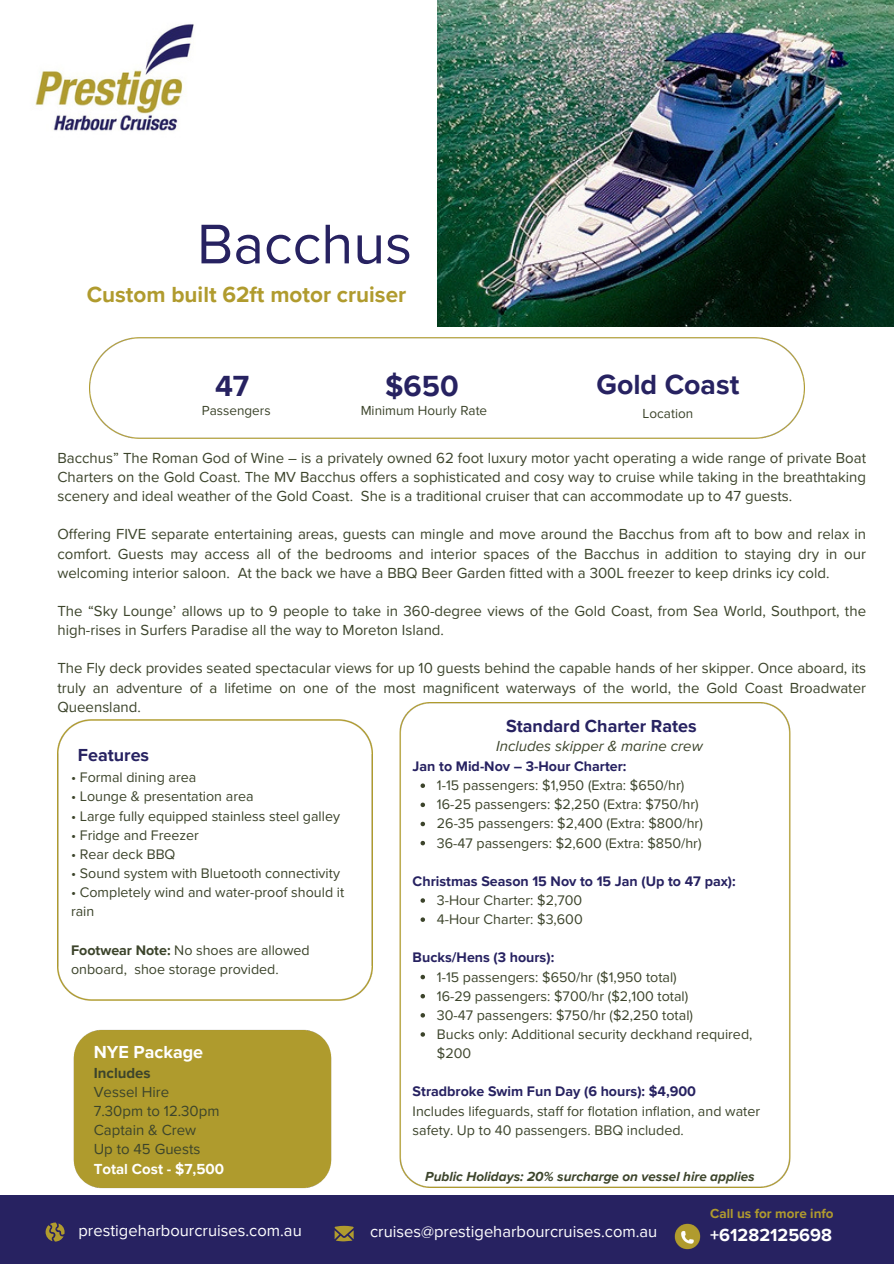
<style>
.page{position:relative;width:894px;height:1264px;background:#fff}
.page>*{position:absolute;margin:0;border:0;box-sizing:border-box;transform-origin:0 0}
.t1{font:57.9px "Proxima Nova";color:#272261}
.t2{font:700 30px "Proxima Nova";color:#272261}
.t3{font:700 28.5px "Proxima Nova";color:#272261}
.t4{font:700 22.5px "Proxima Nova";color:#b09b2e}
.t5{font:700 18px "Proxima Nova";color:#272261}
.t6{font:700 18px "Proxima Nova";color:#fff}
.t7{font:16.5px "Proxima Nova";color:#fff}
.t8{font:15px/19.2px "Proxima Nova";color:#3c442b;text-align:justify}
.t9{font:italic 15px "Proxima Nova";color:#3c442b}
.t10{font:700 15px "Proxima Nova";color:#fffffe}
.t11{font:700 15px "Proxima Nova";color:#3c442b}
.t12{font:14.25px/19.2px "Proxima Nova";color:#3c442b}
.t13{font:700 14.25px "Proxima Nova";color:#272261}
.t14{font:italic 700 13.5px "Proxima Nova";color:#3c442b}
.t15{font:13.5px "Proxima Nova";color:#3c442b}
.t16{font:700 13.5px "Proxima Nova";color:#b09b2e}
.s1{font-weight:700}
</style>
<div class="page">
<img style="left:57px;top:719px;width:315px;height:281px">
<div style="left:0;top:1195px;width:893px;height:68px;background:#272261"></div>
<svg style="left:46px;top:1222px;width:19px;height:19px"></svg>
<svg style="left:334px;top:1225px;width:19px;height:16px"></svg>
<img style="left:399px;top:703px;width:391px;height:484px">
<img style="left:437px;top:0;width:456px;height:326px">
<img style="left:90px;top:337px;width:714px;height:102px">
<img style="left:674px;top:1223px;width:27px;height:27px">
<img style="left:35px;top:24px;width:159px;height:107px">
<div style="left:73px;top:1029px;width:259px;height:160px;background:#af9b2d"></div>
<svg style="left:420px;top:783px;width:5px;height:5px"></svg>
<svg style="left:420px;top:802px;width:5px;height:5px"></svg>
<svg style="left:420px;top:821px;width:5px;height:5px"></svg>
<svg style="left:420px;top:840px;width:5px;height:5px"></svg>
<svg style="left:420px;top:898px;width:5px;height:4px"></svg>
<svg style="left:420px;top:917px;width:5px;height:4px"></svg>
<svg style="left:420px;top:974px;width:5px;height:5px"></svg>
<svg style="left:420px;top:993px;width:5px;height:5px"></svg>
<svg style="left:420px;top:1013px;width:5px;height:4px"></svg>
<svg style="left:420px;top:1032px;width:5px;height:4px"></svg>
<h6 class="t1" style="left:197px;top:210px;width:216px">Bacchus</h6>
<p class="t4" style="left:87px;top:281px;width:321px">Custom built 62ft motor cruiser</p>
<h6 class="t2" style="left:215px;top:368px;width:36px">47</h6>
<p class="t2" style="left:385px;top:368px;width:75px">$650</p>
<p class="t3" style="left:596px;top:367px;width:144px">Gold Coast</p>
<p class="t15" style="left:642px;top:406px;width:52px">Location</p>
<p class="t15" style="left:202px;top:403px;width:70px">Passengers</p>
<p class="t15" style="left:360px;top:403px;width:128px">Minimum Hourly Rate</p>
<p class="t8" style="left:57px;top:448px;width:810px">Bacchus” The Roman God of Wine – is a privately owned 62 foot luxury motor yacht operating a wide range of private Boat Charters on the Gold Coast. The MV Bacchus offers a sophisticated and cosy way to cruise while taking in the breathtaking scenery and ideal weather of the Gold Coast. She is a traditional cruiser that can accommodate up to 47 guests.</p>
<p class="t8" style="left:57px;top:525px;width:810px">Offering FIVE separate entertaining areas, guests can mingle and move around the Bacchus from aft to bow and relax in comfort. Guests may access all of the bedrooms and interior spaces of the Bacchus in addition to staying dry in our welcoming interior saloon. At the back we have a BBQ Beer Garden fitted with a 300L freezer to keep drinks icy cold.</p>
<p class="t8" style="left:57px;top:601px;width:810px">The “Sky Lounge’ allows up to 9 people to take in 360-degree views of the Gold Coast, from Sea World, Southport, the high-rises in Surfers Paradise all the way to Moreton Island.</p>
<p class="t8" style="left:57px;top:659px;width:810px">The Fly deck provides seated spectacular views for up 10 guests behind the capable hands of her skipper. Once aboard, its truly an adventure of a lifetime on one of the most magnificent waterways of the world, the Gold Coast Broadwater Queensland.</p>
<p class="t9" style="left:496px;top:737px;width:208px">Includes skipper &amp; marine crew</p>
<h5 class="t5" style="left:506px;top:715px;width:192px">Standard Charter Rates</h5>
<p class="t5" style="left:78px;top:744px;width:73px">Features</p>
<p class="t13" style="left:412px;top:758px;width:215px">Jan to Mid-Nov – 3-Hour Charter:</p>
<p class="t12" style="left:437px;top:776px;width:249px">1-15 passengers: $1,950 (Extra: $650/hr)</p>
<p class="t12" style="left:437px;top:795px;width:263px">16-25 passengers: $2,250 (Extra: $750/hr)</p>
<p class="t12" style="left:437px;top:814px;width:267px">26-35 passengers: $2,400 (Extra: $800/hr)</p>
<p class="t12" style="left:437px;top:833px;width:266px">36-47 passengers: $2,600 (Extra: $850/hr)</p>
<p class="t13" style="left:412px;top:872px;width:324px">Christmas Season 15 Nov to 15 Jan (Up to 47 pax):</p>
<p class="t12" style="left:437px;top:891px;width:147px">3-Hour Charter: $2,700</p>
<p class="t12" style="left:437px;top:910px;width:147px">4-Hour Charter: $3,600</p>
<p class="t13" style="left:412px;top:949px;width:143px">Bucks/Hens (3 hours):</p>
<p class="t12" style="left:437px;top:967px;width:241px">1-15 passengers: $650/hr ($1,950 total)</p>
<h5 class="t12" style="left:437px;top:986px;width:253px">16-29 passengers: $700/hr ($2,100 total)</h5>
<p class="t12" style="left:437px;top:1005px;width:257px">30-47 passengers: $750/hr ($2,250 total)</p>
<p class="t12" style="left:437px;top:1024px;width:317px">Bucks only: Additional security deckhand required, $200</p>
<p class="t13" style="left:412px;top:1083px;width:285px">Stradbroke Swim Fun Day (6 hours): $4,900</p>
<p class="t12" style="left:412px;top:1101px;width:349px">Includes lifeguards, staff for flotation inflation, and water safety. Up to 40 passengers. BBQ included.</p>
<p class="t12" style="left:71px;top:768px;width:127px">• Formal dining area</p>
<p class="t12" style="left:71px;top:787px;width:184px">• Lounge &amp; presentation area</p>
<p class="t12" style="left:71px;top:806px;width:270px">• Large fully equipped stainless steel galley</p>
<p class="t12" style="left:71px;top:825px;width:129px">• Fridge and Freezer</p>
<p class="t12" style="left:71px;top:844px;width:106px">• Rear deck BBQ</p>
<p class="t12" style="left:71px;top:864px;width:270px">• Sound system with Bluetooth connectivity</p>
<p class="t12" style="left:71px;top:883px;width:274px">• Completely wind and water-proof should it rain</p>
<p class="t12" style="left:71px;top:940px;width:240px"><span class="s1">Footwear Note:</span> No shoes are allowed onboard, shoe storage provided.</p>
<h2 class="t6" style="left:94px;top:1041px;width:111px">NYE Package</h2>
<p class="t11" style="left:94px;top:1064px;width:58px">Includes</p>
<h3 class="t8" style="left:94px;top:1082px;width:77px">Vessel Hire</h3>
<p class="t8" style="left:94px;top:1101px;width:127px">7.30pm to 12.30pm</p>
<p class="t8" style="left:94px;top:1120px;width:104px">Captain &amp; Crew</p>
<p class="t8" style="left:94px;top:1140px;width:108px">Up to 45 Guests</p>
<p class="t10" style="left:94px;top:1159px;width:132px">Total Cost - $7,500</p>
<p class="t14" style="left:425px;top:1168px;width:331px">Public Holidays: 20% surcharge on vessel hire applies</p>
<p class="t16" style="left:710px;top:1205px;width:125px">Call us for more info</p>
<p class="t7" style="left:78px;top:1220px;width:225px">prestigeharbourcruises.com.au</p>
<p class="t7" style="left:370px;top:1221px;width:289px">cruises@prestigeharbourcruises.com.au</p>
<p class="t6" style="left:710px;top:1224px;width:123px">+61282125698</p>
</div>
